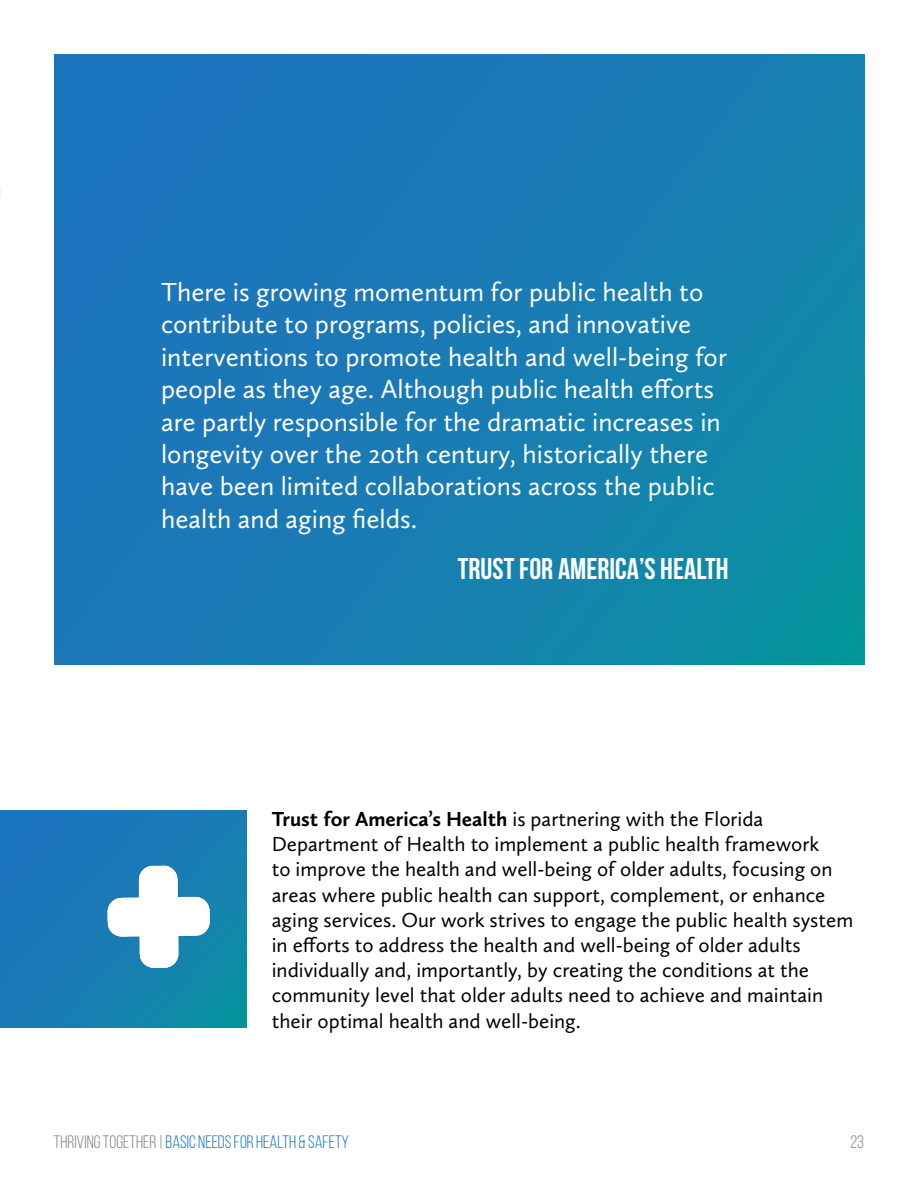
<style>
.page{position:relative;width:918px;height:1188px;background:#fff}
.page>*{position:absolute;margin:0;border:0;box-sizing:border-box;transform-origin:0 0}
.t1{font:700 30px "Bebas Neue";color:#fff}
.t2{font:27px/32.4px "Calluna Sans";color:#fff}
.t3{font:21px/25.2px "Calluna Sans";color:#000}
.t4{font:18px "Bebas Neue";color:#1c75bc}
.t5{font:18px "Bebas Neue";color:#808285}
.s1{font-weight:700}
.s2{color:#808285}
</style>
<div class="page">
<div style="left:55px;top:54px;width:810px;height:610px;background:linear-gradient(to right,#1f73bd,#1287a9)"></div>
<div style="left:0;top:810px;width:247px;height:218px;background:linear-gradient(to right,#1e74bd,#1087a8)"></div>
<img style="left:73px;top:833px;width:174px;height:172px">
<p class="t2" style="left:161px;top:275px;width:567px">There is growing momentum for public health to contribute to programs, policies, and innovative interventions to promote health and well-being for people as they age. Although public health efforts are partly responsible for the dramatic increases in longevity over the 20th century, historically there have been limited collaborations across the public health and aging fields.</p>
<h1 class="t1" style="left:458px;top:552px;width:272px">TRUST FOR AMERICA’S HEALTH</h1>
<p class="t3" style="left:272px;top:806px;width:583px"><span class="s1">Trust for America’s Health</span> is partnering with the Florida Department of Health to implement a public health framework<br>to improve the health and well-being of older adults, focusing on areas where public health can support, complement, or enhance aging services. Our work strives to engage the public health system in efforts to address the health and well-being of older adults individually and, importantly, by creating the conditions at the community level that older adults need to achieve and maintain their optimal health and well-being.</p>
<p class="t4" style="left:54px;top:1132px;width:297px"><span class="s2">THRIVING TOGETHER |</span>BASIC NEEDS FOR HEALTH &amp; SAFETY</p>
<p class="t5" style="left:850px;top:1132px;width:15px">23</p>
</div>
